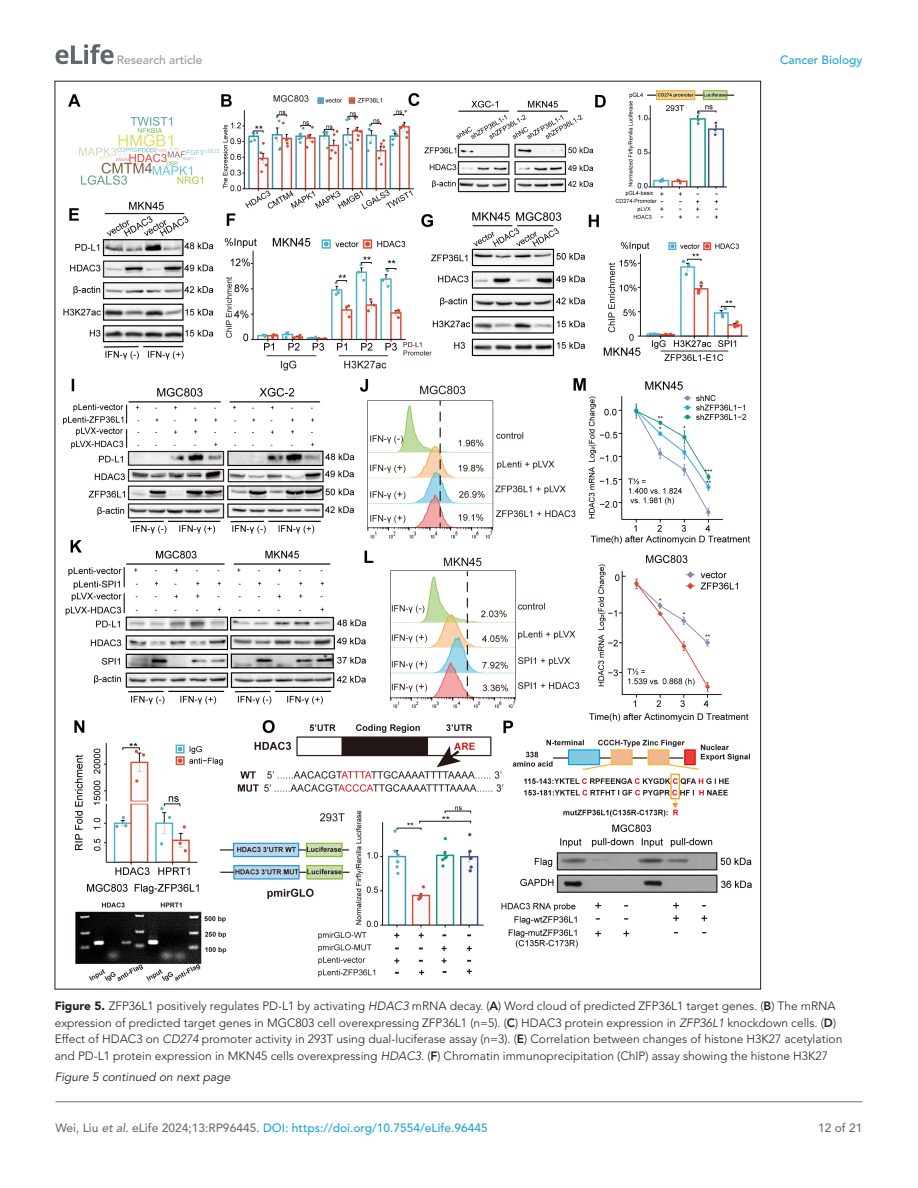
<style>
.page{position:relative;width:918px;height:1188px;background:#fff}
.page>*{position:absolute;margin:0;border:0;box-sizing:border-box;transform-origin:0 0}
.t1{font:300 12px/16.5px "Avenir LT Std";color:#231f20}
.t2{font:500 12px "Avenir LT Std";color:#1ea4d7}
.t3{font:italic 12px "Avenir LT Std";color:#231f20}
.t4{font:500 12px "Avenir LT Std";color:#9a9a9a}
.t5{font:500 12px "Avenir LT Std";color:#6e6e70}
.s1{font-weight:900}
.s2{font-style:italic}
.s3{font-weight:800}
.s4{color:#6e6e70}
.s5{font-style:italic;color:#6e6e70}
</style>
<div class="page">
<svg style="left:56px;top:44px;width:58px;height:20px"></svg>
<hr style="left:56px;top:1101px;width:806px;height:1px;background:#6e6e70">
<img style="left:64px;top:90px;width:688px;height:890px">
<p class="t4" style="left:117px;top:53px;width:87px">Research article</p>
<p class="t2" style="left:780px;top:53px;width:84px">Cancer Biology</p>
<p class="t1" style="left:55px;top:998px;width:789px"><span class="s1">Figure 5.</span> ZFP36L1 positively regulates PD-L1 by activating <span class="s2">HDAC3</span> mRNA decay. (<span class="s3">A</span>) Word cloud of predicted ZFP36L1 target genes. (<span class="s3">B</span>) The mRNA expression of predicted target genes in MGC803 cell overexpressing ZFP36L1 (n=5). (<span class="s3">C</span>) HDAC3 protein expression in <span class="s2">ZFP36L1</span> knockdown cells. (<span class="s3">D</span>)<br>Effect of HDAC3 on <span class="s2">CD274</span> promoter activity in 293T using dual-luciferase assay (n=3). (<span class="s3">E</span>) Correlation between changes of histone H3K27 acetylation and PD-L1 protein expression in MKN45 cells overexpressing <span class="s2">HDAC3</span>. (<span class="s3">F</span>) Chromatin immunoprecipitation (ChIP) assay showing the histone H3K27</p>
<p class="t3" style="left:55px;top:1070px;width:177px">Figure 5 continued on next page</p>
<p class="t2" style="left:56px;top:1121px;width:434px"><span class="s4">Wei, Liu</span> <span class="s5">et al</span><span class="s4">. eLife 2024;13:RP96445.</span> DOI: https://doi.org/10.7554/eLife.96445</p>
<p class="t5" style="left:818px;top:1121px;width:46px">12 of 21</p>
</div>
